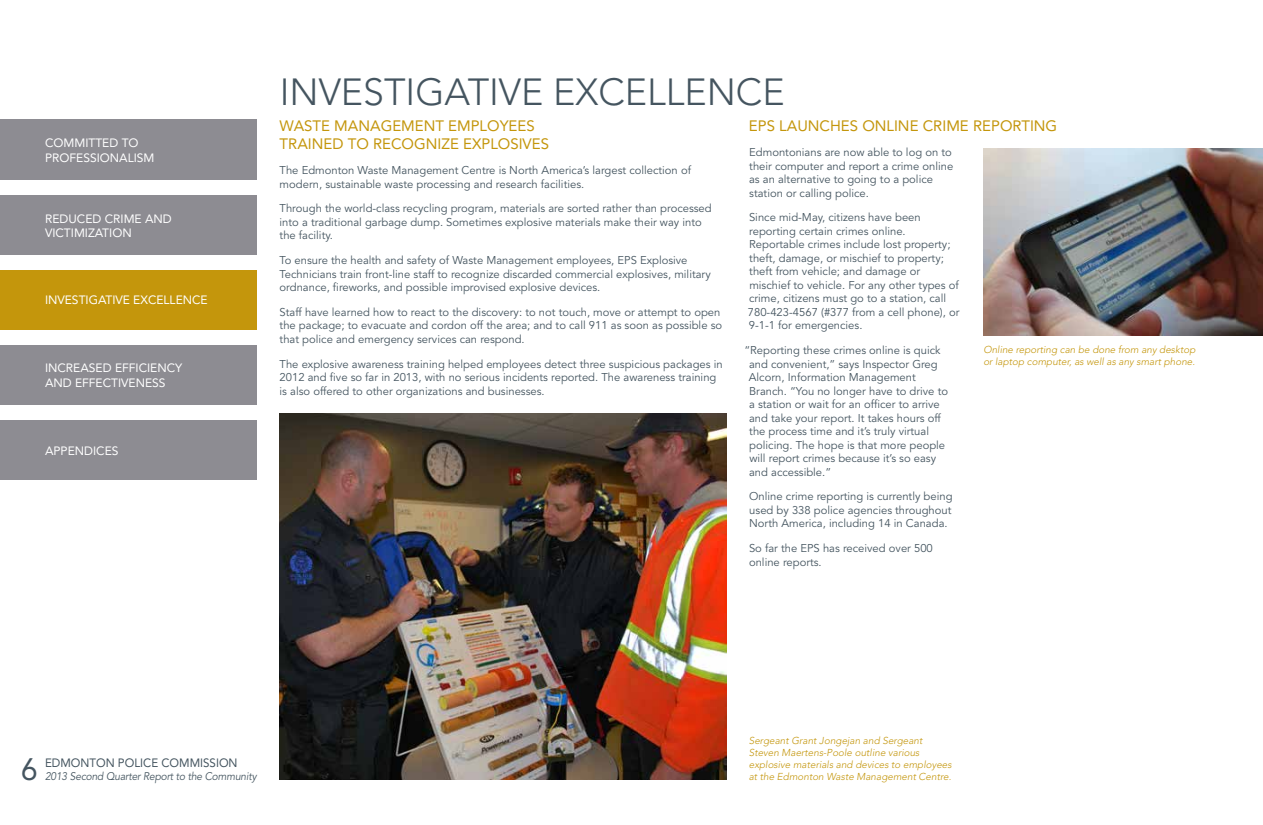
<style>
.page{position:relative;width:1263px;height:825px;background:#fff}
.page>*{position:absolute;margin:0;border:0;box-sizing:border-box;transform-origin:0 0}
.t1{font:300 37.5px "Avenir";color:#455560}
.t2{font:30.75px "Avenir";color:#455560;scale:.96 1}
.t3{font:15px/18px "Avenir";color:#c4960c}
.t4{font:12px/14.4px "Avenir";color:#fff}
.t5{font:12px "Avenir";color:#455560;scale:.96 1}
.t6{font:11.25px/13.5px "Avenir";color:#455560}
.t7{font:italic 11px "Avenir";letter-spacing:-.015em;color:#455560;scale:.93 1}
.t8{font:italic 300 10px/12px "Avenir";color:#c4960c}
</style>
<div class="page">
<div style="left:0;top:120px;width:257px;height:60px;background:#8d8c92"></div>
<div style="left:0;top:195px;width:257px;height:60px;background:#8d8c92"></div>
<div style="left:0;top:270px;width:257px;height:60px;background:#c4960c"></div>
<div style="left:0;top:420px;width:257px;height:60px;background:#8d8c92"></div>
<div style="left:0;top:345px;width:257px;height:60px;background:#8d8c92"></div>
<img style="left:280px;top:413px;width:446px;height:367px">
<img style="left:983px;top:148px;width:279px;height:187px">
<p class="t4" style="left:45px;top:136px;width:111px">COMMITTED TO<br>PROFESSIONALISM</p>
<p class="t4" style="left:45px;top:211px;width:128px">REDUCED CRIME AND<br>VICTIMIZATION</p>
<p class="t4" style="left:45px;top:293px;width:164px">I NVESTIGATIVE EXCELLENCE</p>
<p class="t4" style="left:45px;top:361px;width:139px">I NCREASED EFFICIENCY<br>AND EFFECTIVENESS</p>
<p class="t4" style="left:45px;top:443px;width:31px">APPENDI</p>
<p class="t4" style="left:96px;top:443px;width:16px">CES</p>
<h1 class="t1" style="left:280px;top:70px;width:506px">I NVESTIGATIVE EXCELLENCE</h1>
<h3 class="t3" style="left:749px;top:117px;width:307px">EPS LAUNCHES ONLINE CRIME REPORTING</h3>
<p class="t6" style="left:749px;top:146px;width:206px">Edmontonians are now able to log on to their computer and report a crime online as an alternative to going to a police station or calling police.</p>
<p class="t6" style="left:748px;top:211px;width:213px">Since mid-M ay, citizens have been reporting certain crimes online.<br>Reportable crimes include lost property; theft, damage, or mischief to property; theft from vehicle; and damage or mischief to vehicle. For any other types of crime, citizens must go to a station, call 780-423-4567 (#377 from a cell phone), or 9-1-1 for emergencies.</p>
<p class="t6" style="left:749px;top:344px;width:201px;text-indent:-4px">“Reporting these crimes online is quick and convenient,” says I nspector Greg Alcorn, I nformation Management Branch. “You no longer have to drive to a station or wait for an officer to arrive and take your report. It takes hours off the process time and it’s truly virtual policing. The hope is that more people will report crimes because it’s so easy and accessible.”</p>
<p class="t6" style="left:749px;top:490px;width:205px;text-align:justify">Online crime reporting is currently being used by 338 police agencies throughout North America, including 14 in Canada.</p>
<p class="t6" style="left:749px;top:542px;width:185px">So far the EPS has received over 500 online reports.</p>
<h3 class="t3" style="left:280px;top:117px;width:271px">WASTE MANAG EMENT EMPLOYEES<br>TRAINED TO RECOG NIZE EXPLOSIVES</h3>
<p class="t6" style="left:280px;top:164px;width:413px">The Edmonton Waste M anagement Centre is N orth America’s largest collection of modern, sustainable waste processing and research facilities.</p>
<p class="t6" style="left:280px;top:202px;width:434px">Through the world-class recycling program, materials are sorted rather than processed into a traditional garbage dump. Sometimes explosive materials make their way into the facility.</p>
<p class="t6" style="left:280px;top:254px;width:432px">To ensure the health and safety of Waste M anagement employees, EPS Explosive<br>Technicians train front-line staff to recognize discarded commercial explosives, military ordnance, fireworks, and possible improvised explosive devices.</p>
<p class="t6" style="left:280px;top:306px;width:444px">Staff have learned how to react to the discovery: to not touch, move or attempt to open the package; to evacuate and cordon off the area; and to call 911 as soon as possible so that police and emergency services can respond.</p>
<p class="t6" style="left:280px;top:357px;width:444px">The explosive awareness training helped employees detect three suspicious packages in<br>2012 and five so far in 2013, with no serious incidents reported. The awareness training is also offered to other organizations and businesses.</p>
<p class="t8" style="left:983px;top:343px;width:213px">Online reporting can be done from any desktop or laptop computer, as well as any smart phone.</p>
<h2 class="t2" style="left:21px;top:751px;width:19px">6</h2>
<p class="t5" style="left:45px;top:756px;width:10px">EDMONTON</p>
<p class="t5" style="left:118px;top:756px;width:63px">POLICE COMMISSION</p>
<p class="t7" style="left:45px;top:770px;width:229px">2013 Second Quarter Report to the Community</p>
<p class="t8" style="left:749px;top:735px;width:204px">Sergeant Grant Jongejan and Sergeant Steven Maertens-Poole outline various explosive materials and devices to employees at the Edmonton Waste Management Centre.</p>
</div>
